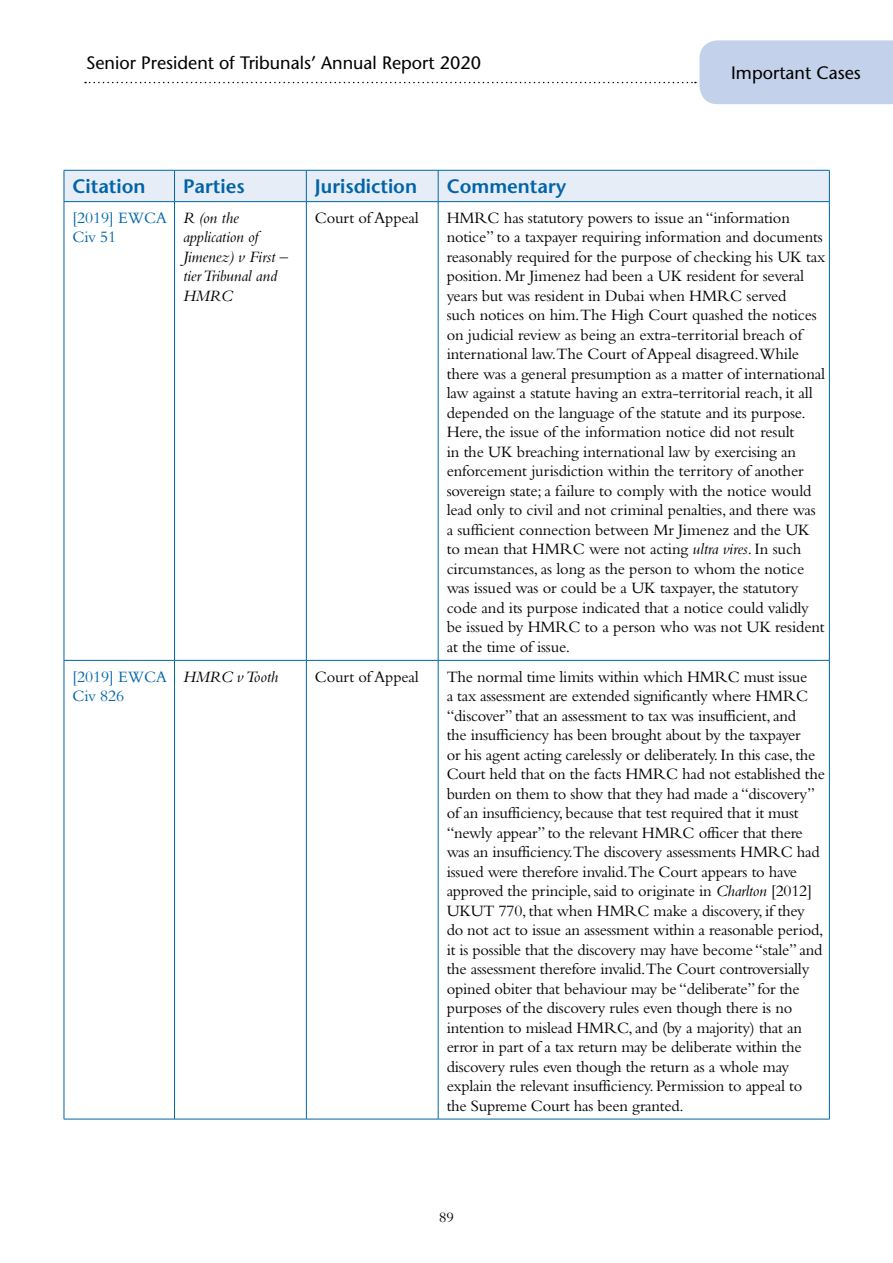
<style>
.page{position:relative;width:893px;height:1263px;background:#fff}
.page>*{position:absolute;margin:0;border:0;box-sizing:border-box;transform-origin:0 0}
.Table_-_Header{font:600 19.5px "Stone Sans Std";color:#0064a7}
.t1{font:500 18px "Stone Sans Std";color:#000}
.Table_text{font:16.5px/19.5px "Bembo";letter-spacing:-.015em;color:#000}
.Table_text-2{font:italic 16.5px/19.5px "Bembo";letter-spacing:-.01em;color:#000}
.Table_text-3{font:16.5px/19.5px "Bembo";letter-spacing:-.01em;color:#0064a7}
.t2{font:15px "Bembo Std";color:#000}
.s1{font-style:italic}
</style>
<div class="page">
<svg style="left:85px;top:40px;width:808px;height:64px"></svg>
<div style="left:65px;top:171px;width:764px;height:30px;background:#e7edf7"></div>
<hr style="left:64px;top:202px;width:1px;height:458px;background:#0064a7">
<hr style="left:174px;top:202px;width:1px;height:458px;background:#0064a7">
<hr style="left:306px;top:202px;width:1px;height:458px;background:#0064a7">
<hr style="left:438px;top:202px;width:1px;height:458px;background:#0064a7">
<hr style="left:829px;top:202px;width:1px;height:458px;background:#0064a7">
<hr style="left:64px;top:660px;width:111px;height:1px;background:#0064a7">
<hr style="left:64px;top:660px;width:1px;height:459px;background:#0064a7">
<hr style="left:175px;top:660px;width:131px;height:1px;background:#0064a7">
<hr style="left:174px;top:660px;width:1px;height:459px;background:#0064a7">
<hr style="left:306px;top:660px;width:132px;height:1px;background:#0064a7">
<hr style="left:306px;top:660px;width:1px;height:459px;background:#0064a7">
<hr style="left:438px;top:660px;width:392px;height:1px;background:#0064a7">
<hr style="left:438px;top:660px;width:1px;height:459px;background:#0064a7">
<hr style="left:829px;top:660px;width:1px;height:459px;background:#0064a7">
<hr style="left:64px;top:1119px;width:111px;height:1px;background:#0064a7">
<hr style="left:175px;top:1119px;width:131px;height:1px;background:#0064a7">
<hr style="left:306px;top:1119px;width:132px;height:1px;background:#0064a7">
<hr style="left:438px;top:1119px;width:392px;height:1px;background:#0064a7">
<hr style="left:64px;top:170px;width:111px;height:1px;background:#0064a7">
<hr style="left:64px;top:170px;width:1px;height:31px;background:#0064a7">
<hr style="left:175px;top:170px;width:131px;height:1px;background:#0064a7">
<hr style="left:174px;top:170px;width:1px;height:31px;background:#0064a7">
<hr style="left:306px;top:170px;width:132px;height:1px;background:#0064a7">
<hr style="left:306px;top:170px;width:1px;height:31px;background:#0064a7">
<hr style="left:438px;top:170px;width:392px;height:1px;background:#0064a7">
<hr style="left:438px;top:170px;width:1px;height:31px;background:#0064a7">
<hr style="left:829px;top:170px;width:1px;height:31px;background:#0064a7">
<hr style="left:64px;top:201px;width:111px;height:1px;background:#0064a7">
<hr style="left:175px;top:201px;width:131px;height:1px;background:#0064a7">
<hr style="left:306px;top:201px;width:132px;height:1px;background:#0064a7">
<hr style="left:438px;top:201px;width:392px;height:1px;background:#0064a7">
<p class="t1" style="left:86px;top:52px;width:397px">Senior President of Tribunals’ Annual Report 2020</p>
<p class="t1" style="left:731px;top:62px;width:131px">Important Cases</p>
<p class="Table_-_Header" style="left:72px;top:175px;width:75px">Citation</p>
<p class="Table_-_Header" style="left:183px;top:175px;width:63px">Parties</p>
<p class="Table_-_Header" style="left:315px;top:175px;width:104px">Jurisdiction</p>
<p class="Table_-_Header" style="left:447px;top:175px;width:121px">Commentary</p>
<p class="Table_text-3" style="left:72px;top:208px;width:96px">[2019] EWCA<br>Civ 51</p>
<p class="Table_text-2" style="left:183px;top:208px;width:106px">R (on the application of<br>Jimenez) v First – tier Tribunal and<br>HMRC</p>
<p class="Table_text" style="left:315px;top:208px;width:105px">Court of Appeal</p>
<p class="Table_text" style="left:447px;top:208px;width:380px">HMRC has statutory powers to issue an “information notice” to a taxpayer requiring information and documents reasonably required for the purpose of checking his UK tax position. Mr Jimenez had been a UK resident for several years but was resident in Dubai when HMRC served<br>such notices on him.The High Court quashed the notices on judicial review as being an extra-territorial breach of international law.The Court of Appeal disagreed.While there was a general presumption as a matter of international law against a statute having an extra-territorial reach, it all depended on the language of the statute and its purpose.<br>Here, the issue of the information notice did not result<br>in the UK breaching international law by exercising an enforcement jurisdiction within the territory of another sovereign state; a failure to comply with the notice would lead only to civil and not criminal penalties, and there was a sufficient connection between Mr Jimenez and the UK to mean that HMRC were not acting <span class="s1">ultra vires</span>. In such circumstances, as long as the person to whom the notice was issued was or could be a UK taxpayer, the statutory code and its purpose indicated that a notice could validly be issued by HMRC to a person who was not UK resident at the time of issue.</p>
<p class="Table_text-3" style="left:72px;top:666px;width:96px">[2019] EWCA<br>Civ 826</p>
<p class="Table_text-2" style="left:183px;top:666px;width:97px">HMRC v Tooth</p>
<p class="Table_text" style="left:315px;top:666px;width:105px">Court of Appeal</p>
<p class="Table_text" style="left:447px;top:666px;width:380px">The normal time limits within which HMRC must issue<br>a tax assessment are extended significantly where HMRC “discover” that an assessment to tax was insufficient, and<br>the insufficiency has been brought about by the taxpayer<br>or his agent acting carelessly or deliberately. In this case, the Court held that on the facts HMRC had not established the burden on them to show that they had made a “discovery” of an insufficiency, because that test required that it must “newly appear” to the relevant HMRC officer that there was an insufficiency.The discovery assessments HMRC had issued were therefore invalid.The Court appears to have approved the principle, said to originate in <span class="s1">Charlton</span> [2012] UKUT 770, that when HMRC make a discovery, if they do not act to issue an assessment within a reasonable period, it is possible that the discovery may have become “stale” and the assessment therefore invalid.The Court controversially opined obiter that behaviour may be “deliberate” for the purposes of the discovery rules even though there is no intention to mislead HMRC, and (by a majority) that an error in part of a tax return may be deliberate within the discovery rules even though the return as a whole may explain the relevant insufficiency. Permission to appeal to the Supreme Court has been granted.</p>
<p class="t2" style="left:439px;top:1208px;width:16px">89</p>
</div>
